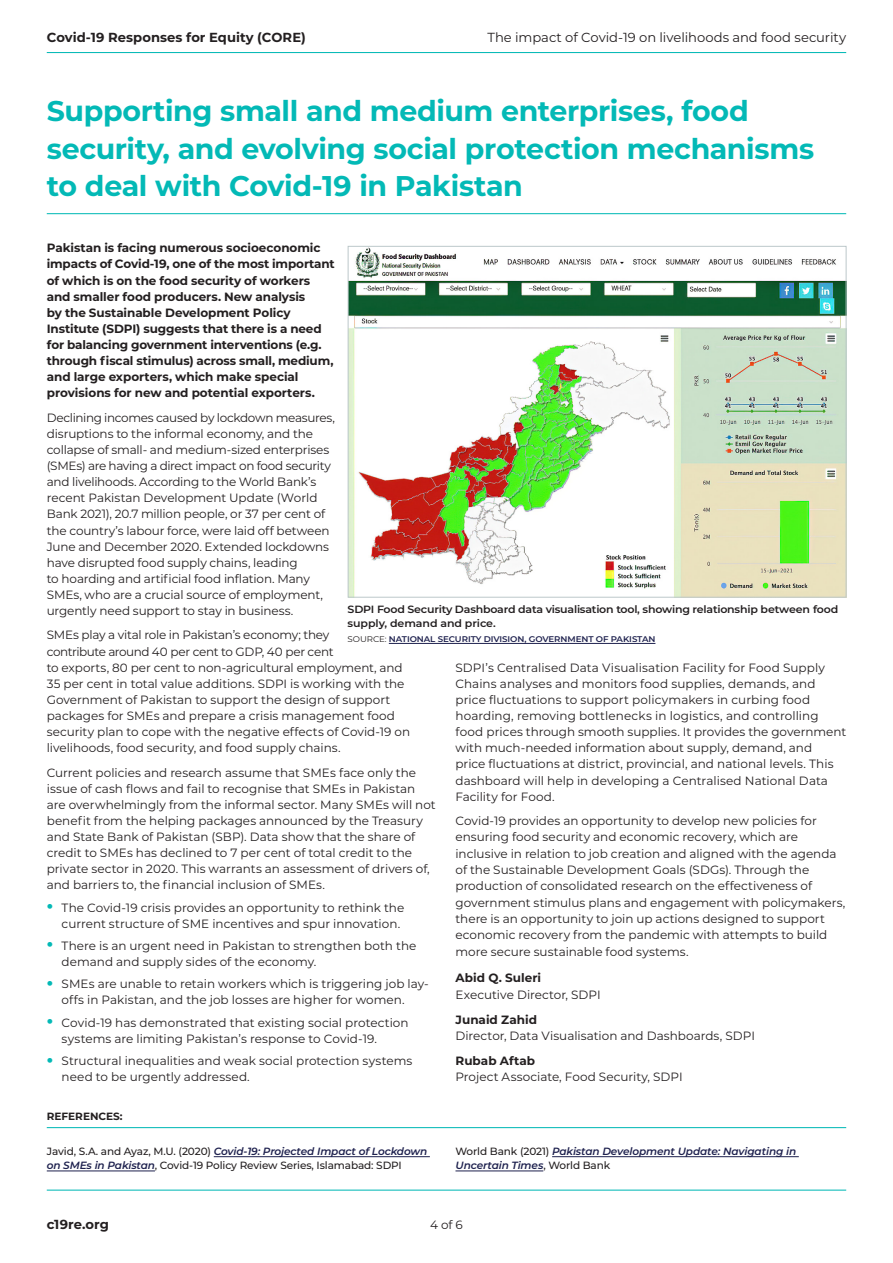
<style>
.page{position:relative;width:893px;height:1263px;background:#fff}
.page>*{position:absolute;margin:0;border:0;box-sizing:border-box;transform-origin:0 0}
.t1{font:700 28.5px/37.5px "Montserrat";letter-spacing:-.015em;color:#03b9b6}
.t2{font:13.2px "Montserrat";color:#231f20}
.t3{font:700 13.2px "Montserrat";letter-spacing:.005em;color:#231f20}
.t4{font:12px/16.2px "Montserrat";color:#231f20}
.t5{font:700 12px/16.2px "Montserrat";letter-spacing:-.005em;color:#231f20}
.t6{font:500 10.5px/14.2px "Montserrat";letter-spacing:-.01em;color:#231f20}
.t7{font:600 10.5px/14.2px "Montserrat";letter-spacing:-.02em;color:#231f20;scale:1.05 1}
.t8{font:italic 600 10.5px/14.2px "Montserrat";letter-spacing:-.01em;color:#1e214e}
.t9{font:700 10.5px "Montserrat";color:#231f20}
.t10{font:600 8.25px "Montserrat";letter-spacing:-.01em;color:#1e214e;scale:1.05 1}
.s1{font-weight:800;font-size:16.5px;color:#03b9b6}
.s2{font-weight:400;color:#231f20}
.s3{font-weight:600;font-style:italic;color:#1e214e}
.s4{font-weight:500;font-style:normal;color:#231f20}
</style>
<div class="page">
<hr style="left:47px;top:1189px;width:799px;height:1px;background:#03b9b6">
<hr style="left:47px;top:52px;width:799px;height:1px;background:#03b9b6">
<hr style="left:47px;top:213px;width:799px;height:1px;background:#03b9b6">
<hr style="left:47px;top:1127px;width:799px;height:1px;background:#03b9b6">
<hr style="left:214px;top:1156px;width:216px;height:1px;background:#1e214e">
<hr style="left:47px;top:1171px;width:108px;height:1px;background:#1e214e">
<hr style="left:552px;top:1156px;width:247px;height:1px;background:#1e214e">
<hr style="left:455px;top:1171px;width:88px;height:1px;background:#1e214e">
<img style="left:350px;top:248px;width:495px;height:348px">
<hr style="left:389px;top:643px;width:266px;height:1px;background:#1e214e">
<p class="t3" style="left:47px;top:28px;width:261px">Covid-19 Responses for Equity (CORE)</p>
<p class="t2" style="left:487px;top:29px;width:360px">The impact of Covid-19 on livelihoods and food security</p>
<h1 class="t1" style="left:47px;top:91px;width:769px">Supporting small and medium enterprises, food security, and evolving social protection mechanisms to deal with Covid-19 in Pakistan</h1>
<p class="t5" style="left:47px;top:239px;width:290px">Pakistan is facing numerous socioeconomic impacts of Covid-19, one of the most important of which is on the food security of workers and smaller food producers. New analysis<br>by the Sustainable Development Policy Institute (SDPI) suggests that there is a need for balancing government interventions (e.g. through fiscal stimulus) across small, medium, and large exporters, which make special provisions for new and potential exporters.</p>
<p class="t4" style="left:47px;top:409px;width:290px">Declining incomes caused by lockdown measures, disruptions to the informal economy, and the collapse of small- and medium-sized enterprises (SMEs) are having a direct impact on food security and livelihoods. According to the World Bank’s recent Pakistan Development Update (World Bank 2021), 20.7 million people, or 37 per cent of the country’s labour force, were laid off between June and December 2020. Extended lockdowns have disrupted food supply chains, leading<br>to hoarding and artificial food inflation. Many SMEs, who are a crucial source of employment, urgently need support to stay in business.</p>
<p class="t4" style="left:47px;top:627px;width:365px">SMEs play a vital role in Pakistan’s economy; they<br>contribute around 40 per cent to GDP, 40 per cent<br>to exports, 80 per cent to non-agricultural employment, and 35 per cent in total value additions. SDPI is working with the Government of Pakistan to support the design of support packages for SMEs and prepare a crisis management food security plan to cope with the negative effects of Covid-19 on livelihoods, food security, and food supply chains.</p>
<p class="t4" style="left:47px;top:764px;width:391px">Current policies and research assume that SMEs face only the issue of cash flows and fail to recognise that SMEs in Pakistan are overwhelmingly from the informal sector. Many SMEs will not benefit from the helping packages announced by the Treasury and State Bank of Pakistan (SBP). Data show that the share of credit to SMEs has declined to 7 per cent of total credit to the private sector in 2020. This warrants an assessment of drivers of, and barriers to, the financial inclusion of SMEs.</p>
<p class="t4" style="left:62px;top:899px;width:344px;text-indent:-15px"><span class="s1">•</span> The Covid-19 crisis provides an opportunity to rethink the current structure of SME incentives and spur innovation.</p>
<p class="t4" style="left:62px;top:937px;width:356px;text-indent:-15px"><span class="s1">•</span> There is an urgent need in Pakistan to strengthen both the demand and supply sides of the economy.</p>
<p class="t4" style="left:62px;top:975px;width:369px;text-indent:-15px"><span class="s1">•</span> SMEs are unable to retain workers which is triggering job lay&shy;offs in Pakistan, and the job losses are higher for women.</p>
<p class="t4" style="left:62px;top:1014px;width:348px;text-indent:-15px"><span class="s1">•</span> Covid-19 has demonstrated that existing social protection systems are limiting Pakistan’s response to Covid-19.</p>
<p class="t4" style="left:62px;top:1052px;width:352px;text-indent:-15px"><span class="s1">•</span> Structural inequalities and weak social protection systems need to be urgently addressed.</p>
<p class="t7" style="left:348px;top:602px;width:469px">SDPI Food Security Dashboard data visualisation tool, showing relationship between food supply, demand and price.</p>
<p class="t10" style="left:348px;top:633px;width:295px"><span class="s2">SOURCE:</span> NATIONAL SECURITY DIVISION, GOVERNMENT OF PAKISTAN</p>
<p class="t4" style="left:455px;top:659px;width:392px">SDPI’s Centralised Data Visualisation Facility for Food Supply Chains analyses and monitors food supplies, demands, and price fluctuations to support policymakers in curbing food hoarding, removing bottlenecks in logistics, and controlling food prices through smooth supplies. It provides the government with much-needed information about supply, demand, and<br>price fluctuations at district, provincial, and national levels. This dashboard will help in developing a Centralised National Data Facility for Food.</p>
<p class="t4" style="left:455px;top:812px;width:391px">Covid-19 provides an opportunity to develop new policies for ensuring food security and economic recovery, which are inclusive in relation to job creation and aligned with the agenda of the Sustainable Development Goals (SDGs). Through the production of consolidated research on the effectiveness of government stimulus plans and engagement with policymakers, there is an opportunity to join up actions designed to support economic recovery from the pandemic with attempts to build more secure sustainable food systems.</p>
<p class="t5" style="left:455px;top:969px;width:87px">Abid Q. Suleri</p>
<p class="t4" style="left:455px;top:986px;width:147px">Executive Director, SDPI</p>
<p class="t5" style="left:455px;top:1011px;width:83px">Junaid Zahid</p>
<p class="t4" style="left:455px;top:1027px;width:301px">Director, Data Visualisation and Dashboards, SDPI</p>
<p class="t5" style="left:455px;top:1052px;width:81px">Rubab Aftab</p>
<p class="t4" style="left:455px;top:1068px;width:229px">Project Associate, Food Security, SDPI</p>
<p class="t9" style="left:47px;top:1108px;width:77px">REFERENCES:</p>
<p class="t6" style="left:47px;top:1144px;width:382px">Javid, S.A. and Ayaz, M.U. (2020) <span class="s3">Covid-19: Projected Impact of Lockdown on SMEs in Pakistan</span>, Covid-19 Policy Review Series, Islamabad: SDPI</p>
<p class="t8" style="left:455px;top:1144px;width:342px"><span class="s4">World Bank (2021)</span> Pakistan Development Update: Navigating in<br>Uncertain Times<span class="s4">, World Bank</span></p>
<p class="t3" style="left:47px;top:1215px;width:64px">c19re.org</p>
<p class="t4" style="left:430px;top:1216px;width:34px">4 of 6</p>
</div>
